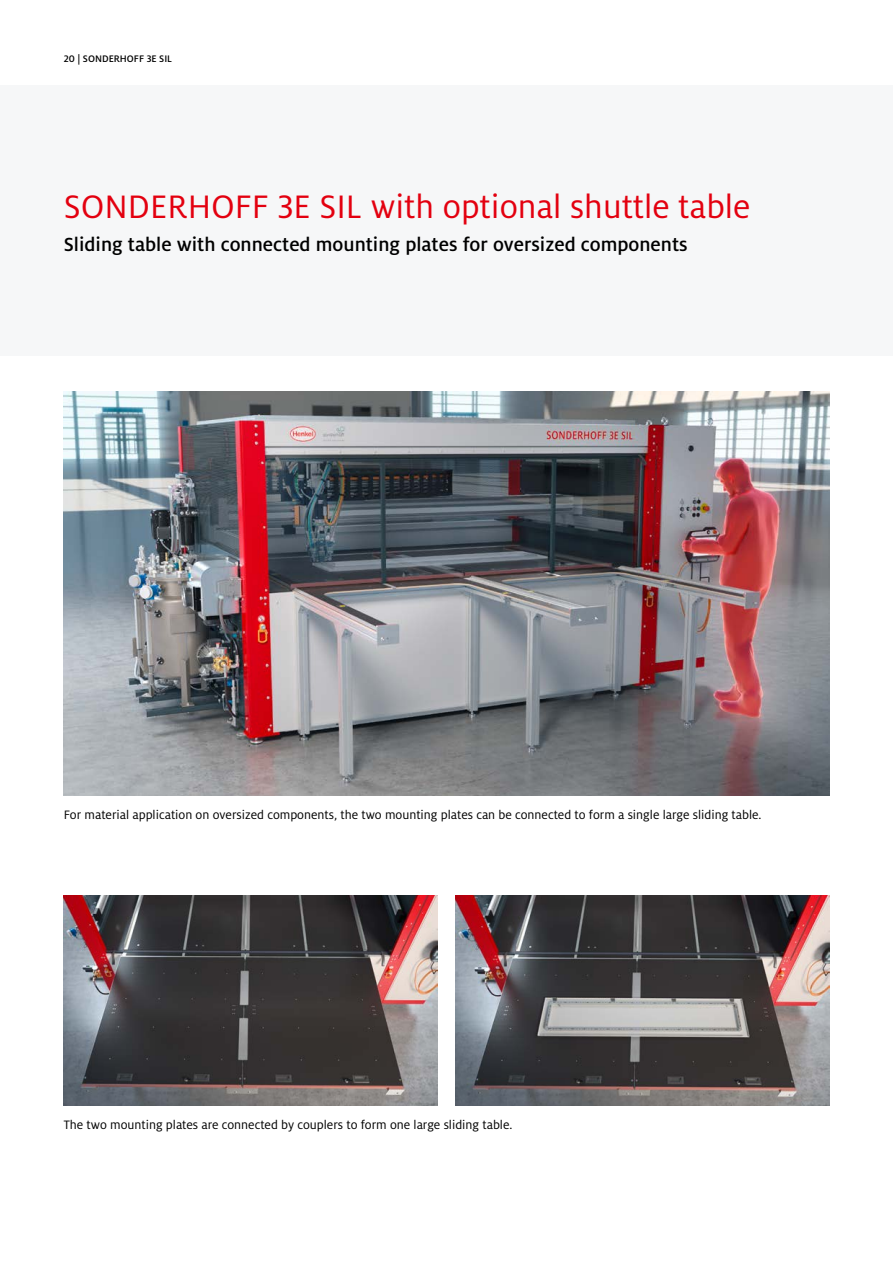
<style>
.page{position:relative;width:893px;height:1263px;background:#fff}
.page>*{position:absolute;margin:0;border:0;box-sizing:border-box;transform-origin:0 0}
.t1{font:36px "Henkel Milo";color:#e3000f}
.t2{font:500 21px "Henkel Milo";color:#000}
.t3{font:13.5px "Henkel Milo";color:#000}
.t4{font:500 10.5px "Henkel Milo";color:#000}
</style>
<div class="page">
<div style="left:0;top:85px;width:893px;height:270px;background:#f6f7f8"></div>
<img style="left:64px;top:391px;width:765px;height:404px">
<img style="left:64px;top:895px;width:374px;height:211px">
<img style="left:455px;top:895px;width:374px;height:211px">
<p class="t4" style="left:64px;top:53px;width:110px">20 | SONDERHOFF 3E SIL</p>
<h1 class="t1" style="left:64px;top:186px;width:688px">SONDERHOFF 3E SIL with optional shuttle table</h1>
<h2 class="t2" style="left:64px;top:233px;width:625px">Sliding table with connected mounting plates for oversized components</h2>
<p class="t3" style="left:64px;top:807px;width:699px">For material application on oversized components, the two mounting plates can be connected to form a single large sliding table.</p>
<p class="t3" style="left:64px;top:1117px;width:450px">The two mounting plates are connected by couplers to form one large sliding table.</p>
</div>
